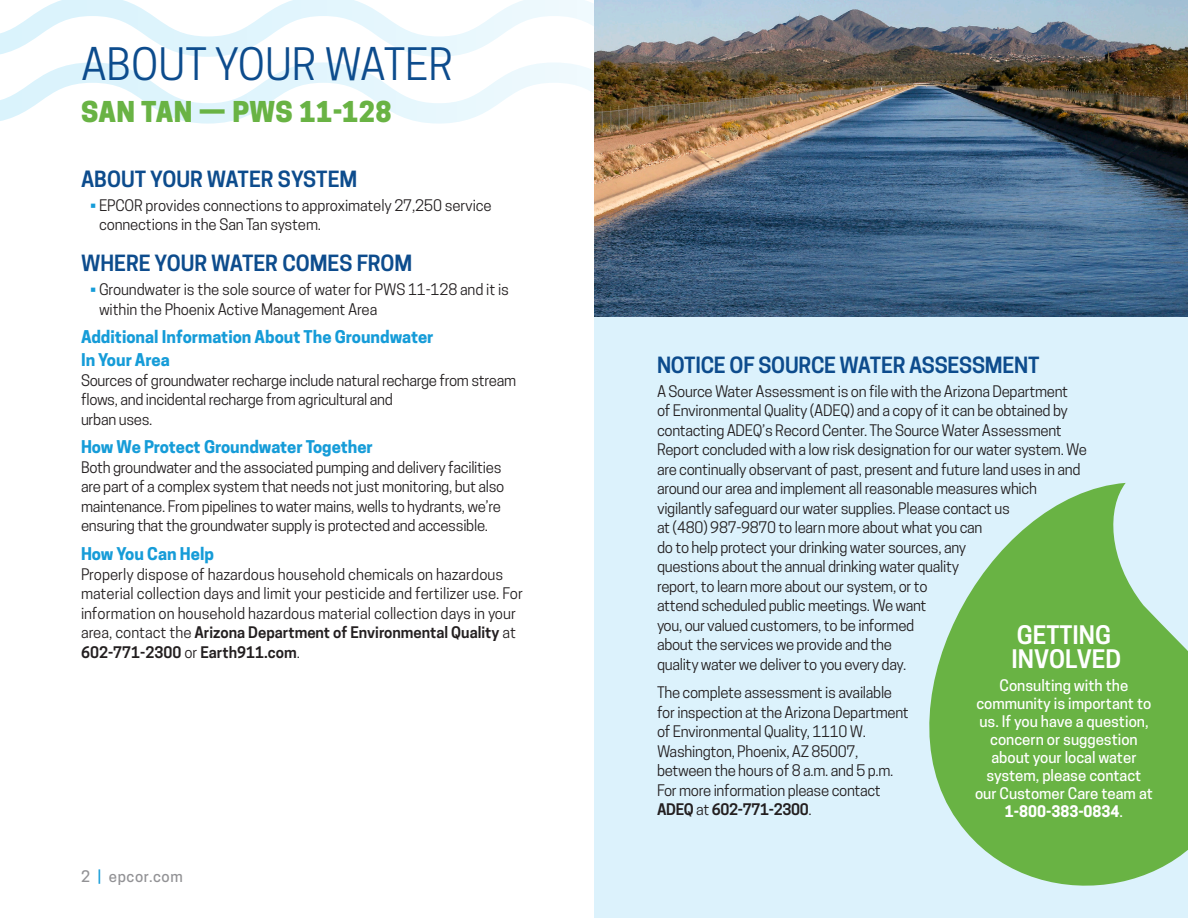
<style>
.page{position:relative;width:1188px;height:918px;background:#fff}
.page>*{position:absolute;margin:0;border:0;box-sizing:border-box;transform-origin:0 0}
.PageHead2{font:42px "Cooper Hewitt";color:#0d4c8d}
.PageHead2-2{font:800 27px "Cooper Hewitt";letter-spacing:.02em;color:#69b344}
.S1{font:600 24px/24px "Cooper Hewitt";color:#fff}
.S1-2{font:600 21px "Cooper Hewitt";letter-spacing:-.01em;color:#0d4c8d}
.S2{font:700 16.5px/22.8px "Cooper Hewitt";color:#169cd8}
.Body1{font:15px/19.5px "Cooper Hewitt";letter-spacing:-.02em;color:#231f20}
.Body1-2{font:15px/19.5px "Cooper Hewitt";color:#231f20}
.t1{font:500 15px/18px "Cooper Hewitt";color:#fff;text-align:center}
.t2{font:500 15px "Cooper Hewitt";letter-spacing:.04em;color:#929295}
.s1{font-weight:500;color:#169cd8}
.s2{font-weight:600}
.s3{color:#169cd8}
.s4{font-weight:700}
</style>
<div class="page">
<svg style="left:0;top:0;width:594px;height:57px"></svg>
<svg style="left:0;top:62px;width:594px;height:62px"></svg>
<div style="left:595px;top:0;width:593px;height:918px;background:#dcf2fc"></div>
<img style="left:594px;top:0;width:594px;height:317px">
<svg style="left:929px;top:483px;width:259px;height:403px;fill:#69b344"></svg>
<p class="PageHead2" style="left:81px;top:39px;width:373px">ABOUT YOUR WATER</p>
<p class="PageHead2-2" style="left:81px;top:95px;width:312px">SAN TAN — PWS 11-128</p>
<p class="S1-2" style="left:81px;top:166px;width:278px">ABOUT YOUR WATER SYSTEM</p>
<p class="Body1" style="left:99px;top:195px;width:394px;text-indent:-9px"><span class="s1">•</span> EPCOR provides connections to approximately 27,250 service connections in the San Tan system.</p>
<p class="S1-2" style="left:81px;top:251px;width:333px">WHERE YOUR WATER COMES FROM</p>
<p class="Body1" style="left:99px;top:280px;width:412px;text-indent:-9px"><span class="s1">•</span> Groundwater is the sole source of water for PWS 11-128 and it is within the Phoenix Active Management Area</p>
<p class="S2" style="left:81px;top:326px;width:354px">Additional Information About The Groundwater<br>In Your Area</p>
<p class="Body1" style="left:81px;top:370px;width:437px">Sources of groundwater recharge include natural recharge from stream flows, and incidental recharge from agricultural and<br>urban uses.</p>
<p class="S2" style="left:81px;top:436px;width:293px">How We Protect Groundwater Together</p>
<p class="Body1" style="left:81px;top:458px;width:425px">Both groundwater and the associated pumping and delivery facilities are part of a complex system that needs not just monitoring, but also maintenance. From pipelines to water mains, wells to hydrants, we’re ensuring that the groundwater supply is protected and accessible.</p>
<p class="S2" style="left:81px;top:543px;width:134px">How You Can Help</p>
<p class="Body1-2" style="left:81px;top:564px;width:444px">Properly dispose of hazardous household chemicals on hazardous material collection days and limit your pesticide and fertilizer use. For information on household hazardous material collection days in your area, contact the <span class="s2">Arizona Department of Environmental Quality</span> at <span class="s2">602-771-2300</span> or <span class="s2">Earth911.com</span>.</p>
<p class="t2" style="left:81px;top:868px;width:103px">2 <span class="s3">|</span> epcor.com</p>
<p class="S1-2" style="left:657px;top:352px;width:384px">NOTICE OF SOURCE WATER ASSESSMENT</p>
<p class="Body1" style="left:657px;top:381px;width:432px">A Source Water Assessment is on file with the Arizona Department<br>of Environmental Quality (ADEQ) and a copy of it can be obtained by contacting ADEQ’s Record Center. The Source Water Assessment Report concluded with a low risk designation for our water system. We are continually observant of past, present and future land uses in and around our area and implement all reasonable measures which vigilantly safeguard our water supplies. Please contact us<br>at (480) 987-9870 to learn more about what you can<br>do to help protect your drinking water sources, any<br>questions about the annual drinking water quality<br>report, to learn more about our system, or to<br>attend scheduled public meetings. We want<br>you, our valued customers, to be informed<br>about the services we provide and the<br>quality water we deliver to you every day.</p>
<p class="Body1" style="left:657px;top:683px;width:253px">The complete assessment is available for inspection at the Arizona Department of Environmental Quality, 1110 W.<br>Washington, Phoenix, AZ 85007, between the hours of 8 a.m. and 5 p.m.<br>For more information please contact <span class="s2">ADEQ</span> at <span class="s2">602-771-2300</span>.</p>
<p class="S1" style="left:1012px;top:623px;width:111px">GETTING<br>INVOLVED</p>
<p class="t1" style="left:975px;top:676px;width:179px">Consulting with the community is important to us. If you have a question, concern or suggestion about your local water system, please contact our Customer Care team at<br><span class="s4">1-800-383-0834</span>.</p>
</div>
